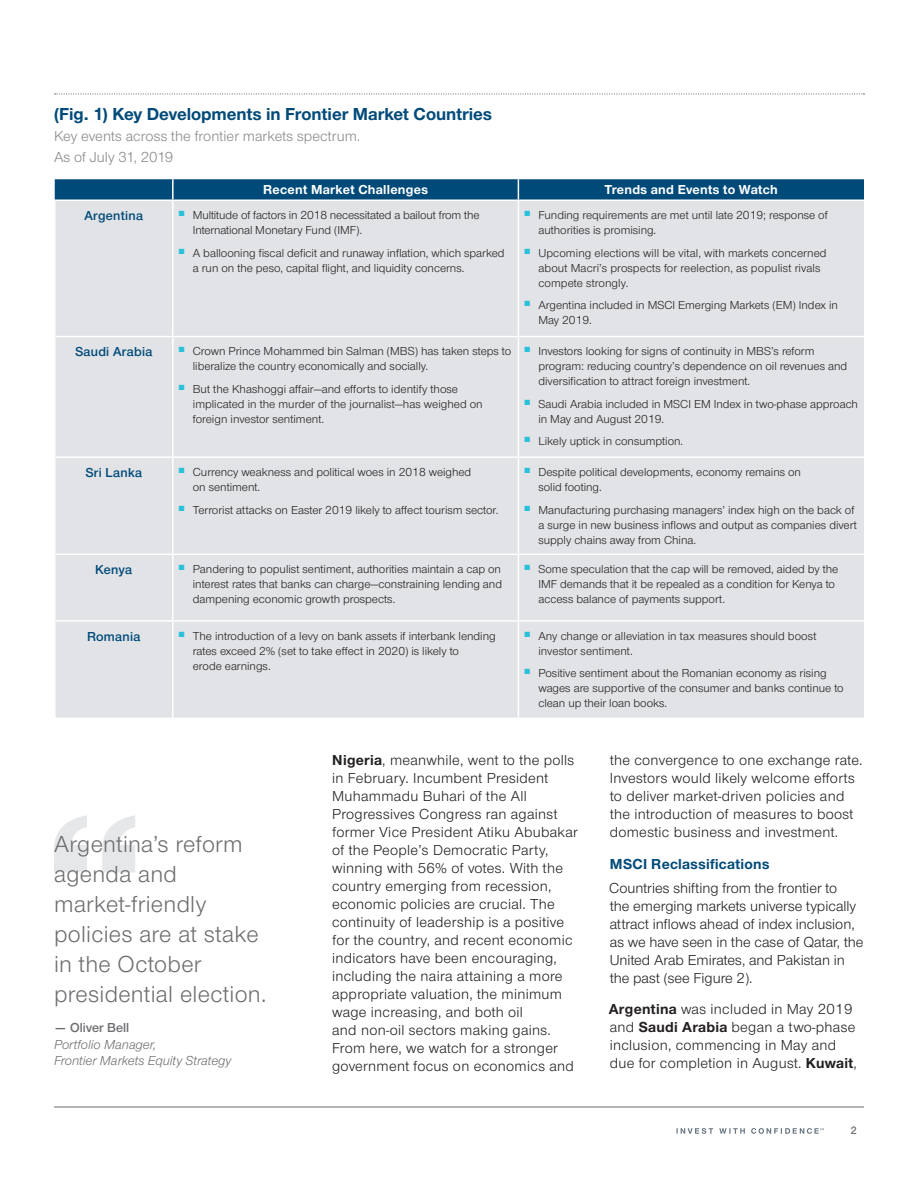
<style>
.page{position:relative;width:918px;height:1188px;background:#fff}
.page>*{position:absolute;margin:0;border:0;box-sizing:border-box;transform-origin:0 0}
.t1{font:24px/30px "Nimbus Sans Novus";letter-spacing:.015em;color:#6c6d70}
.t2{font:700 18px "Nimbus Sans Novus";color:#004a79}
.t3{font:15px/18px "Nimbus Sans Novus";letter-spacing:.02em;color:#231f20}
.t4{font:15px/18px "Nimbus Sans Novus";color:#231f20}
.t5{font:15px/21px "Nimbus Sans Novus";letter-spacing:.005em;color:#87898c}
.t6{font:700 15px "Nimbus Sans Novus";letter-spacing:.02em;color:#004a79}
.t7{font:italic 13.5px/16.5px "Nimbus Sans Novus";color:#6c6d70}
.t8{font:700 13.5px "Nimbus Sans Novus";letter-spacing:.02em;color:#fff}
.t9{font:600 13.5px "Nimbus Sans Novus";letter-spacing:.02em;color:#004a79}
.t10{font:600 13.5px "Nimbus Sans Novus";color:#6c6d70}
.t11{font:12px/15px "Nimbus Sans Novus";color:#231f20}
.t12{font:600 11.25px "Nimbus Sans Novus";color:#6c6d70}
.s1{font-weight:700}
</style>
<div class="page">
<hr style="left:54px;top:1107px;width:810px;height:1px;background:#6c6d70">
<svg style="left:55px;top:93px;width:809px;height:2px"></svg>
<div style="left:56px;top:201px;width:808px;height:517px;background:#e1e3e7"></div>
<svg style="left:55px;top:179px;width:809px;height:21px;background:#09517e"></svg>
<hr style="left:518px;top:201px;width:1px;height:135px;background:#fff">
<hr style="left:518px;top:336px;width:346px;height:1px;background:#fff">
<hr style="left:518px;top:337px;width:1px;height:119px;background:#fff">
<hr style="left:518px;top:456px;width:346px;height:2px;background:#fff">
<hr style="left:518px;top:458px;width:1px;height:96px;background:#fff">
<hr style="left:518px;top:554px;width:346px;height:1px;background:#fff">
<hr style="left:518px;top:555px;width:1px;height:65px;background:#fff">
<hr style="left:518px;top:620px;width:346px;height:2px;background:#fff">
<hr style="left:518px;top:622px;width:1px;height:96px;background:#fff">
<hr style="left:172px;top:201px;width:2px;height:135px;background:#fff">
<hr style="left:173px;top:336px;width:345px;height:1px;background:#fff">
<hr style="left:172px;top:337px;width:2px;height:119px;background:#fff">
<hr style="left:173px;top:456px;width:345px;height:2px;background:#fff">
<hr style="left:172px;top:458px;width:2px;height:96px;background:#fff">
<hr style="left:173px;top:554px;width:345px;height:1px;background:#fff">
<hr style="left:172px;top:555px;width:2px;height:65px;background:#fff">
<hr style="left:173px;top:620px;width:345px;height:2px;background:#fff">
<hr style="left:172px;top:622px;width:2px;height:96px;background:#fff">
<hr style="left:54px;top:336px;width:119px;height:1px;background:#fff">
<hr style="left:54px;top:456px;width:119px;height:2px;background:#fff">
<hr style="left:54px;top:554px;width:119px;height:1px;background:#fff">
<hr style="left:54px;top:620px;width:119px;height:2px;background:#fff">
<svg style="left:54px;top:815px;width:81px;height:57px"></svg>
<svg style="left:677px;top:1128px;width:147px;height:6px"></svg>
<h2 class="t2" style="left:54px;top:102px;width:440px">(Fig. 1) Key Developments in Frontier Market Countries</h2>
<p class="t5" style="left:54px;top:125px;width:308px">Key events across the frontier markets spectrum.<br>As of July 31, 2019</p>
<p class="t8" style="left:263px;top:181px;width:167px">Recent Market Challenges</p>
<p class="t8" style="left:605px;top:181px;width:175px">Trends and Events to Watch</p>
<p class="t9" style="left:84px;top:207px;width:60px">Argentina</p>
<p class="t11" style="left:193px;top:207px;width:288px;text-indent:-14px"><sup>■</sup> Multitude of factors in 2018 necessitated a bailout from the<br>International Monetary Fund (IMF).</p>
<p class="t11" style="left:193px;top:245px;width:313px;text-indent:-14px"><sup>■</sup> A ballooning fiscal deficit and runaway inflation, which sparked a run on the peso, capital flight, and liquidity concerns.</p>
<p class="t11" style="left:538px;top:207px;width:291px;text-indent:-14px"><sup>■</sup> Funding requirements are met until late 2019; response of authorities is promising.</p>
<p class="t11" style="left:538px;top:245px;width:290px;text-indent:-14px"><sup>■</sup> Upcoming elections will be vital, with markets concerned about Macri’s prospects for reelection, as populist rivals compete strongly.</p>
<p class="t11" style="left:538px;top:297px;width:301px;text-indent:-14px"><sup>■</sup> Argentina included in MSCI Emerging Markets (EM) Index in<br>May 2019.</p>
<p class="t9" style="left:75px;top:343px;width:79px">Saudi Arabia</p>
<p class="t11" style="left:193px;top:344px;width:320px;text-indent:-14px"><sup>■</sup> Crown Prince Mohammed bin Salman (MBS) has taken steps to liberalize the country economically and socially.</p>
<p class="t11" style="left:193px;top:381px;width:291px;text-indent:-14px"><sup>■</sup> But the Khashoggi affair—and efforts to identify those implicated in the murder of the journalist—has weighed on foreign investor sentiment.</p>
<p class="t9" style="left:85px;top:464px;width:58px">Sri Lanka</p>
<p class="t11" style="left:193px;top:464px;width:280px;text-indent:-14px"><sup>■</sup> Currency weakness and political woes in 2018 weighed on sentiment.</p>
<p class="t11" style="left:179px;top:502px;width:321px"><sup>■</sup> Terrorist attacks on Easter 2019 likely to affect tourism sector.</p>
<p class="t11" style="left:538px;top:344px;width:310px;text-indent:-14px"><sup>■</sup> Investors looking for signs of continuity in MBS’s reform program: reducing country’s dependence on oil revenues and diversification to attract foreign investment.</p>
<p class="t11" style="left:538px;top:396px;width:321px;text-indent:-14px"><sup>■</sup> Saudi Arabia included in MSCI EM Index in two‑phase approach in May and August 2019.</p>
<p class="t11" style="left:524px;top:434px;width:160px"><sup>■</sup> Likely uptick in consumption.</p>
<p class="t11" style="left:538px;top:464px;width:264px;text-indent:-14px"><sup>■</sup> Despite political developments, economy remains on solid footing.</p>
<p class="t11" style="left:538px;top:502px;width:320px;text-indent:-14px"><sup>■</sup> Manufacturing purchasing managers’ index high on the back of a surge in new business inflows and output as companies divert supply chains away from China.</p>
<p class="t9" style="left:95px;top:561px;width:39px">Kenya</p>
<p class="t11" style="left:193px;top:561px;width:311px;text-align:justify;text-indent:-14px"><sup>■</sup> Pandering to populist sentiment, authorities maintain a cap on interest rates that banks can charge—constraining lending and dampening economic growth prospects.</p>
<p class="t11" style="left:538px;top:561px;width:301px;text-indent:-14px"><sup>■</sup> Some speculation that the cap will be removed, aided by the<br>IMF demands that it be repealed as a condition for Kenya to access balance of payments support.</p>
<p class="t9" style="left:87px;top:627px;width:55px">Romania</p>
<p class="t11" style="left:193px;top:628px;width:304px;text-indent:-14px"><sup>■</sup> The introduction of a levy on bank assets if interbank lending rates exceed 2% (set to take effect in 2020) is likely to<br>erode earnings.</p>
<p class="t11" style="left:538px;top:628px;width:280px;text-indent:-14px"><sup>■</sup> Any change or alleviation in tax measures should boost investor sentiment.</p>
<p class="t11" style="left:538px;top:665px;width:307px;text-indent:-14px"><sup>■</sup> Positive sentiment about the Romanian economy as rising wages are supportive of the consumer and banks continue to clean up their loan books.</p>
<h1 class="t1" style="left:54px;top:829px;width:214px">Argentina’s reform agenda and market‑friendly policies are at stake in the October presidential election.</h1>
<p class="t10" style="left:54px;top:1019px;width:77px">— Oliver Bell</p>
<p class="t7" style="left:54px;top:1036px;width:179px">Portfolio Manager,<br>Frontier Markets Equity Strategy</p>
<p class="t3" style="left:332px;top:751px;width:247px"><span class="s1">Nigeria</span>, meanwhile, went to the polls in February. Incumbent President Muhammadu Buhari of the All Progressives Congress ran against former Vice President Atiku Abubakar of the People’s Democratic Party, winning with 56% of votes. With the country emerging from recession, economic policies are crucial. The continuity of leadership is a positive for the country, and recent economic indicators have been encouraging, including the naira attaining a more appropriate valuation, the minimum wage increasing, and both oil<br>and non‑oil sectors making gains.<br>From here, we watch for a stronger government focus on economics and</p>
<p class="t3" style="left:610px;top:751px;width:254px">the convergence to one exchange rate.<br>Investors would likely welcome efforts to deliver market‑driven policies and the introduction of measures to boost domestic business and investment.</p>
<p class="t6" style="left:610px;top:854px;width:161px">MSCI Reclassifications</p>
<p class="t4" style="left:609px;top:878px;width:256px">Countries shifting from the frontier to<br>the emerging markets universe typically attract inflows ahead of index inclusion, as we have seen in the case of Qatar, the United Arab Emirates, and Pakistan in the past (see Figure 2).</p>
<p class="t3" style="left:609px;top:1000px;width:250px"><span class="s1">Argentina</span> was included in May 2019 and <span class="s1">Saudi Arabia</span> began a two‑phase inclusion, commencing in May and due for completion in August. <span class="s1">Kuwait</span>,</p>
<p class="t12" style="left:851px;top:1123px;width:7px">2</p>
</div>
